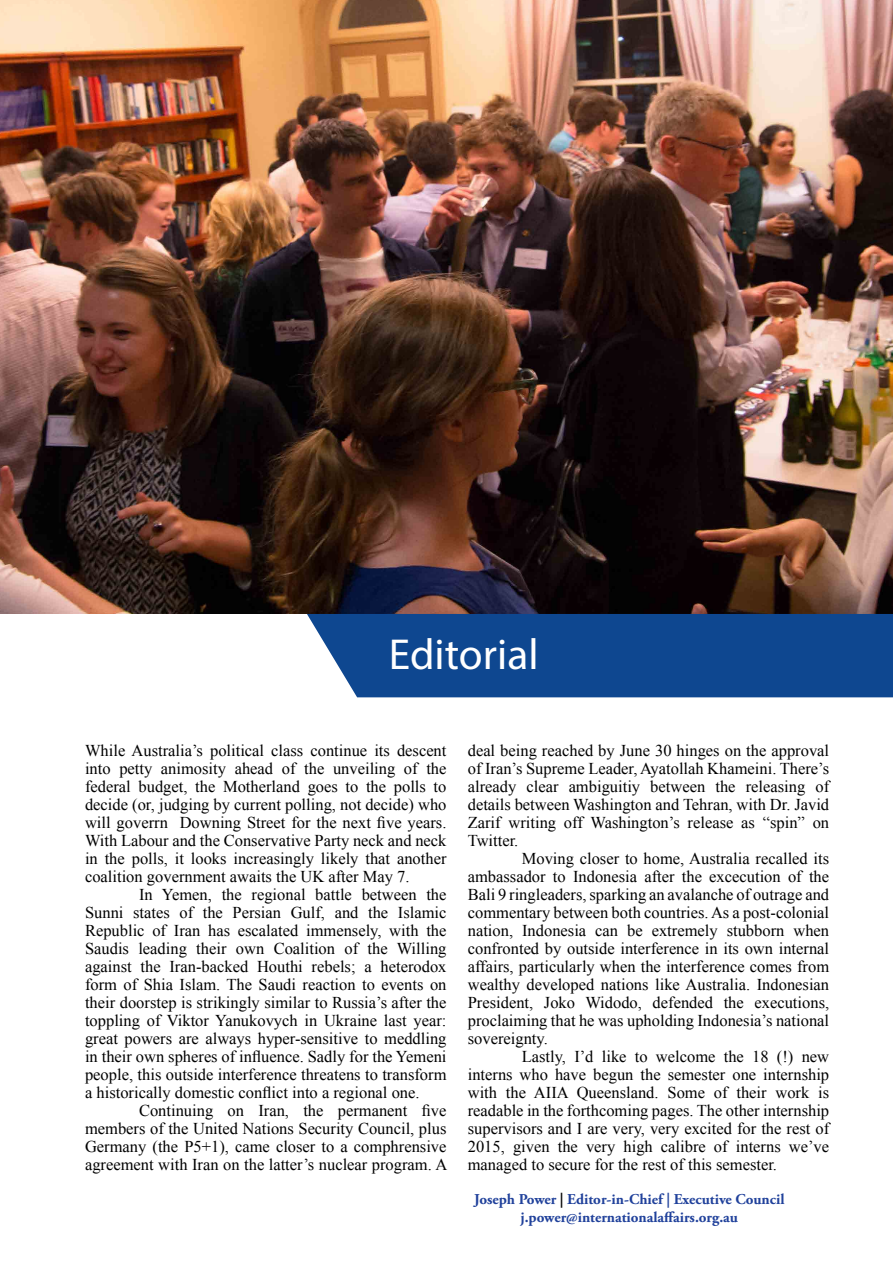
<style>
.page{position:relative;width:893px;height:1263px;background:#fff}
.page>*{position:absolute;margin:0;border:0;box-sizing:border-box;transform-origin:0 0}
.t1{font:43.5px "Myriad Pro";color:#fff}
.t2{font:16.5px/18px "Times New Roman";color:#000;text-align:justify}
.t3{font:700 15px/18px "Adobe Garamond Pro";color:#20419b;text-align:center}
.s1{color:#000}
</style>
<div class="page">
<img style="left:0;top:0;width:893px;height:614px">
<div style="left:307px;top:614px;width:586px;height:83px;background:#0e4790"></div>
<h1 class="t1" style="left:389px;top:627px;width:151px">Editorial</h1>
<p class="t2" style="left:85px;top:741px;width:363px">While Australia’s political class continue its descent into petty animosity ahead of the unveiling of the federal budget, the Motherland goes to the polls to decide (or, judging by current polling, not decide) who will goverrn Downing Street for the next five years.<br>With Labour and the Conservative Party neck and neck in the polls, it looks increasingly likely that another coalition government awaits the UK after May 7.</p>
<p class="t2" style="left:85px;top:885px;width:363px;text-indent:54px">In Yemen, the regional battle between the Sunni states of the Persian Gulf, and the Islamic Republic of Iran has escalated immensely, with the Saudis leading their own Coalition of the Willing against the Iran-backed Houthi rebels; a heterodox form of Shia Islam. The Saudi reaction to events on their doorstep is strikingly similar to Russia’s after the toppling of Viktor Yanukovych in Ukraine last year: great powers are always hyper-sensitive to meddling in their own spheres of influence. Sadly for the Yemeni people, this outside interference threatens to transform a historically domestic conflict into a regional one.</p>
<p class="t2" style="left:85px;top:1101px;width:364px;text-indent:54px">Continuing on Iran, the permanent five members of the United Nations Security Council, plus Germany (the P5+1), came closer to a comphrensive agreement with Iran on the latter’s nuclear program. A</p>
<p class="t2" style="left:468px;top:741px;width:363px">deal being reached by June 30 hinges on the approval of Iran’s Supreme Leader, Ayatollah Khameini. There’s already clear ambiguitiy between the releasing of details between Washington and Tehran, with Dr. Javid Zarif writing off Washington’s release as “spin” on Twitter.</p>
<p class="t2" style="left:468px;top:849px;width:363px;text-indent:54px">Moving closer to home, Australia recalled its ambassador to Indonesia after the excecution of the Bali 9 ringleaders, sparking an avalanche of outrage and commentary between both countries. As a post-colonial nation, Indonesia can be extremely stubborn when confronted by outside interference in its own internal affairs, particularly when the interference comes from wealthy developed nations like Australia. Indonesian President, Joko Widodo, defended the executions, proclaiming that he was upholding Indonesia’s national sovereignty.</p>
<p class="t2" style="left:468px;top:1047px;width:363px;text-indent:54px">Lastly, I’d like to welcome the 18 (!) new interns who have begun the semester one internship with the AIIA Queensland. Some of their work is readable in the forthcoming pages. The other internship supervisors and I are very, very excited for the rest of 2015, given the very high calibre of interns we’ve managed to secure for the rest of this semester.</p>
<p class="t3" style="left:474px;top:1190px;width:312px">Joseph Power <span class="s1">|</span> Editor-in-Chief | Executive Council j.power@internationalaffairs.org.au</p>
</div>
